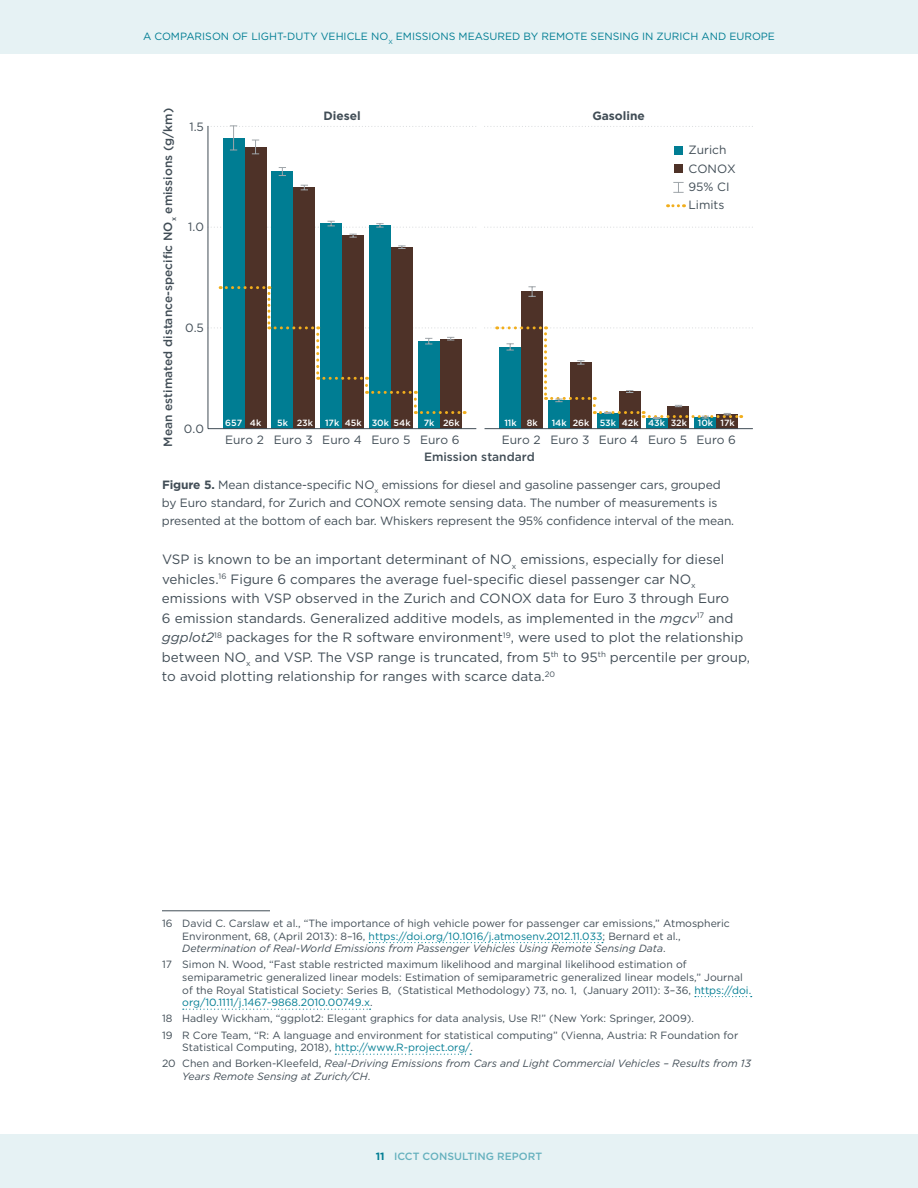
<style>
.page{position:relative;width:918px;height:1188px;background:#fff}
.page>*{position:absolute;margin:0;border:0;box-sizing:border-box;transform-origin:0 0}
.t1{font:13.5px/19.5px "Gotham";color:#414d56}
.t2{font:12px/18.5px "Gotham";letter-spacing:-.01em;color:#414d56}
.t3{font:500 12px "Gotham";color:#414d56}
.t4{font:700 12px "Gotham";color:#414d56}
.t5{font:10.5px/12.6px "Gotham";color:#414d56}
.t6{font:italic 10.5px/16.2px "Gotham";color:#414d56}
.t7{font:10.5px "Gotham";color:#007d93}
.t8{font:500 10.5px "Gotham";color:#66b1be}
.t9{font:500 9px "Gotham";color:#fff}
.s1{font-weight:700}
.s2{font-style:italic}
.s3{color:#007d93}
.s4{font-style:normal}
.s5{font-style:normal;color:#007d93}
.s6{font-weight:700;color:#007d93}
</style>
<div class="page">
<div style="left:0;top:1134px;width:918px;height:54px;background:#e6f2f4"></div>
<div style="left:0;top:0;width:918px;height:54px;background:#e6f2f4"></div>
<div style="left:245px;top:147px;width:22px;height:282px;background:#4e3228"></div>
<div style="left:223px;top:138px;width:22px;height:291px;background:#007d93"></div>
<div style="left:293px;top:188px;width:22px;height:241px;background:#4e3228"></div>
<div style="left:271px;top:172px;width:22px;height:257px;background:#007d93"></div>
<div style="left:342px;top:236px;width:22px;height:193px;background:#4e3228"></div>
<div style="left:320px;top:224px;width:22px;height:205px;background:#007d93"></div>
<div style="left:391px;top:247px;width:22px;height:182px;background:#4e3228"></div>
<div style="left:369px;top:225px;width:22px;height:204px;background:#007d93"></div>
<div style="left:440px;top:339px;width:22px;height:90px;background:#4e3228"></div>
<div style="left:418px;top:341px;width:22px;height:88px;background:#007d93"></div>
<svg style="left:210px;top:125px;width:266px;height:29px"></svg>
<svg style="left:301px;top:185px;width:7px;height:5px"></svg>
<svg style="left:279px;top:167px;width:7px;height:9px"></svg>
<svg style="left:349px;top:234px;width:8px;height:4px"></svg>
<svg style="left:398px;top:246px;width:8px;height:3px"></svg>
<svg style="left:211px;top:221px;width:265px;height:7px"></svg>
<svg style="left:211px;top:286px;width:265px;height:128px"></svg>
<svg style="left:487px;top:227px;width:266px;height:1px"></svg>
<svg style="left:487px;top:126px;width:266px;height:1px"></svg>
<div style="left:521px;top:292px;width:22px;height:137px;background:#4e3228"></div>
<div style="left:499px;top:347px;width:22px;height:82px;background:#007d93"></div>
<div style="left:570px;top:362px;width:22px;height:67px;background:#4e3228"></div>
<div style="left:548px;top:400px;width:22px;height:29px;background:#007d93"></div>
<div style="left:619px;top:392px;width:22px;height:37px;background:#4e3228"></div>
<div style="left:597px;top:413px;width:22px;height:16px;background:#007d93"></div>
<div style="left:668px;top:406px;width:21px;height:23px;background:#4e3228"></div>
<div style="left:646px;top:418px;width:22px;height:11px;background:#007d93"></div>
<div style="left:716px;top:414px;width:22px;height:15px;background:#4e3228"></div>
<div style="left:694px;top:417px;width:22px;height:12px;background:#007d93"></div>
<svg style="left:528px;top:286px;width:8px;height:11px"></svg>
<svg style="left:487px;top:326px;width:266px;height:93px"></svg>
<hr style="left:208px;top:428px;width:268px;height:1px;background:#414d56">
<hr style="left:485px;top:428px;width:268px;height:1px;background:#414d56">
<hr style="left:208px;top:126px;width:1px;height:303px;background:#414d56">
<svg style="left:668px;top:204px;width:17px;height:3px"></svg>
<div style="left:674px;top:146px;width:9px;height:9px;background:#007d93"></div>
<div style="left:674px;top:165px;width:9px;height:8px;background:#4e3228"></div>
<svg style="left:673px;top:182px;width:11px;height:11px"></svg>
<hr style="left:162px;top:910px;width:108px;height:1px;background:#414d56">
<svg style="left:369px;top:942px;width:234px;height:1px"></svg>
<svg style="left:695px;top:996px;width:57px;height:1px"></svg>
<svg style="left:183px;top:1009px;width:188px;height:1px"></svg>
<svg style="left:335px;top:1054px;width:136px;height:1px"></svg>
<p class="t7" style="left:143px;top:30px;width:633px">A COMPARISON OF LIGHT-DUTY VEHICLE NO<sub>X</sub> EMISSIONS MEASURED BY REMOTE SENSING IN ZURICH AND EUROPE</p>
<p class="t3" style="left:160px;top:447px;width:340px;rotate:-90deg">Mean estimated distance-specific NO<sub>x</sub> emissions (g/km)</p>
<p class="t2" style="left:189px;top:117px;width:16px">1.5</p>
<p class="t2" style="left:188px;top:218px;width:17px">1.0</p>
<p class="t2" style="left:185px;top:318px;width:20px">0.5</p>
<p class="t2" style="left:184px;top:419px;width:22px">0.0</p>
<p class="t4" style="left:323px;top:108px;width:39px">Diesel</p>
<p class="t4" style="left:592px;top:108px;width:54px">Gasoline</p>
<p class="t2" style="left:688px;top:140px;width:49px">Zurich<br>CONOX<br>95% CI</p>
<p class="t2" style="left:689px;top:196px;width:37px">Limits</p>
<p class="t9" style="left:225px;top:417px;width:38px">657 4k</p>
<p class="t9" style="left:277px;top:417px;width:37px">5k 23k</p>
<p class="t9" style="left:325px;top:417px;width:87px">17k 45k 30k 54k</p>
<p class="t9" style="left:424px;top:417px;width:37px">7k 26k</p>
<p class="t9" style="left:504px;top:417px;width:35px">11k 8k</p>
<p class="t9" style="left:552px;top:417px;width:185px">14k 26k 53k 42k 43k 32k 10k 17k</p>
<p class="t2" style="left:225px;top:431px;width:236px">Euro 2 Euro 3 Euro 4 Euro 5 Euro 6</p>
<p class="t2" style="left:502px;top:431px;width:236px">Euro 2 Euro 3 Euro 4 Euro 5 Euro 6</p>
<p class="t3" style="left:424px;top:449px;width:112px">Emission standard</p>
<p class="t2" style="left:162px;top:475px;width:574px;line-height:18px"><span class="s1">Figure 5.</span> Mean distance-specific NO<sub>x</sub> emissions for diesel and gasoline passenger cars, grouped by Euro standard, for Zurich and CONOX remote sensing data. The number of measurements is presented at the bottom of each bar. Whiskers represent the 95% confidence interval of the mean.</p>
<p class="t1" style="left:162px;top:549px;width:590px">VSP is known to be an important determinant of NO<sub>x</sub> emissions, especially for diesel vehicles.<sup>16</sup> Figure 6 compares the average fuel-specific diesel passenger car NO<sub>x </sub>emissions with VSP observed in the Zurich and CONOX data for Euro 3 through Euro<br>6 emission standards. Generalized additive models, as implemented in the <span class="s2">mgcv</span><sup>17</sup> and <span class="s2">ggplot2</span><sup>18</sup> packages for the R software environment<sup>19</sup>, were used to plot the relationship between NO<sub>x</sub> and VSP. The VSP range is truncated, from 5<sup>th</sup> to 95<sup>th</sup> percentile per group, to avoid plotting relationship for ranges with scarce data.<sup>20</sup></p>
<p class="t5" style="left:182px;top:917px;width:549px;text-indent:-20px">16 David C. Carslaw et al., “The importance of high vehicle power for passenger car emissions,” Atmospheric<br>Environment, 68, (April 2013): 8–16, <span class="s3">https://doi.org/10.1016/j.atmosenv.2012.11.033</span>; Bernard et al.,<br><span class="s2">Determination of Real-World Emissions from Passenger Vehicles Using Remote Sensing Data</span>.</p>
<p class="t5" style="left:182px;top:958px;width:571px;text-indent:-20px">17 Simon N. Wood, “Fast stable restricted maximum likelihood and marginal likelihood estimation of semiparametric generalized linear models: Estimation of semiparametric generalized linear models,” Journal of the Royal Statistical Society: Series B, (Statistical Methodology) 73, no. 1, (January 2011): 3–36, <span class="s3">https://doi. org/10.1111/j.1467-9868.2010.00749.x</span>.</p>
<p class="t5" style="left:162px;top:1010px;width:578px;line-height:16.2px">18 Hadley Wickham, “ggplot2: Elegant graphics for data analysis, Use R!” (New York: Springer, 2009).<br>19 R Core Team, “R: A language and environment for statistical computing” (Vienna, Austria: R Foundation for</p>
<p class="t6" style="left:162px;top:1039px;width:591px;text-indent:20px"><span class="s4">Statistical Computing, 2018),</span> <span class="s5">http://www.R-project.org/</span><span class="s4">.<br>20 Chen and Borken-Kleefeld,</span> Real-Driving Emissions from Cars and Light Commercial Vehicles – Results from 13</p>
<p class="t6" style="left:182px;top:1068px;width:190px">Years Remote Sensing at Zurich/CH<span class="s4">.</span></p>
<p class="t8" style="left:376px;top:1149px;width:168px"><span class="s6">11</span> ICCT CONSULTING REPORT</p>
</div>
